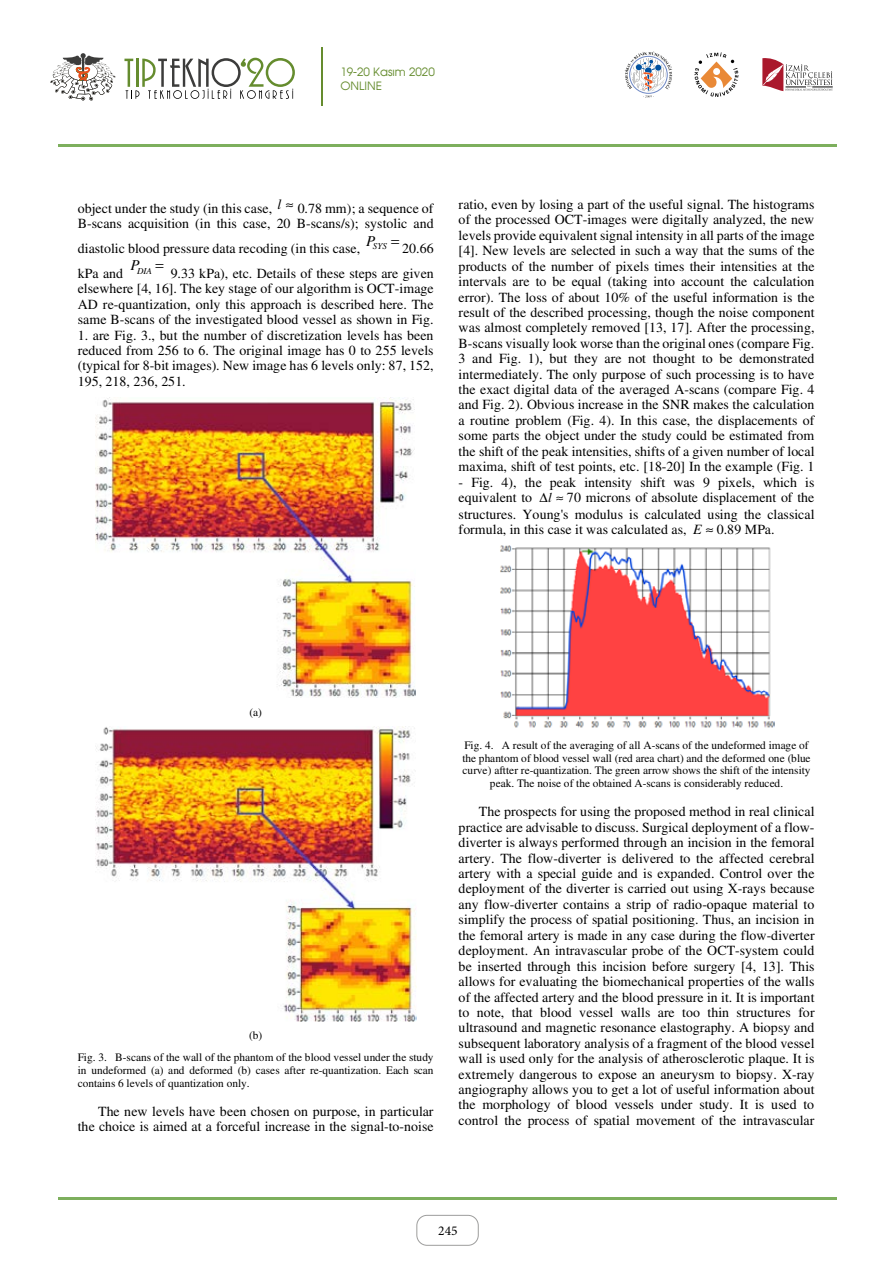
<style>
.page{position:relative;width:893px;height:1263px;background:#fff}
.page>*{position:absolute;margin:0;border:0;box-sizing:border-box;transform-origin:0 0}
.t1{font:13.95px/15.5px "Times";color:#000;text-align:justify}
.t2{font:13.5px "Minion Pro";color:#000}
.t3{font:11.55px/13.8px "Avalon Plain";color:#658c2e}
.t4{font:11.4px/13px "Times";color:#000;text-align:center}
.t5{font:italic 9px "Times";color:#000}
.s1{font-style:italic;font-size:13.5px}
.s2{font-style:italic;font-size:14.1px}
</style>
<div class="page">
<div style="left:417px;top:1215px;width:61px;height:30px;border:1px solid #9d9d9c;border-radius:10px"></div>
<hr style="left:58px;top:1197px;width:779px;height:2px;background:#7daf5d">
<hr style="left:58px;top:145px;width:779px;height:2px;background:#7daf5d">
<svg style="left:50px;top:53px;width:65px;height:48px"></svg>
<svg style="left:124px;top:58px;width:171px;height:41px"></svg>
<svg style="left:625px;top:52px;width:47px;height:46px"></svg>
<svg style="left:762px;top:58px;width:71px;height:33px"></svg>
<svg style="left:694px;top:52px;width:44px;height:45px"></svg>
<hr style="left:321px;top:47px;width:2px;height:58px;background:#658c2e">
<img style="left:95px;top:397px;width:321px;height:300px">
<img style="left:95px;top:726px;width:321px;height:295px">
<img style="left:500px;top:546px;width:275px;height:182px">
<p class="t3" style="left:340px;top:65px;width:96px">19-20 Kasım 2020<br>ONLINE</p>
<p class="t1" style="left:78px;top:201px;width:358px">object under the study (in this case, <sup>l</sup> ≈ 0.78 mm); a sequence of<br>B-scans acquisition (in this case, 20 B-scans/s); systolic and</p>
<p class="t1" style="left:78px;top:237px;width:357px;line-height:24.8px">diastolic blood pressure data recoding (in this case, <sup>P</sup><sup>SYS</sup> 20.66 kPa and</p>
<p class="t5" style="left:130px;top:266px;width:23px"><sup>P</sup>DIA</p>
<p class="t1" style="left:78px;top:267px;width:358px;text-indent:93px">9.33 kPa), etc. Details of these steps are given elsewhere [4, 16]. The key stage of our algorithm is OCT-image AD re-quantization, only this approach is described here. The same B-scans of the investigated blood vessel as shown in Fig.</p>
<p class="t1" style="left:78px;top:328px;width:357px">1. are Fig. 3., but the number of discretization levels has been reduced from 256 to 6. The original image has 0 to 255 levels (typical for 8-bit images). New image has 6 levels only: 87, 152, 195, 218, 236, 251.</p>
<p class="t1" style="left:459px;top:198px;width:358px">ratio, even by losing a part of the useful signal. The histograms of the processed OCT-images were digitally analyzed, the new levels provide equivalent signal intensity in all parts of the image [4]. New levels are selected in such a way that the sums of the products of the number of pixels times their intensities at the intervals are to be equal (taking into account the calculation error). The loss of about 10% of the useful information is the result of the described processing, though the noise component was almost completely removed [13, 17]. After the processing, B-scans visually look worse than the original ones (compare Fig.<br>3 and Fig. 1), but they are not thought to be demonstrated intermediately. The only purpose of such processing is to have the exact digital data of the averaged A-scans (compare Fig. 4 and Fig. 2). Obvious increase in the SNR makes the calculation a routine problem (Fig. 4). In this case, the displacements of some parts the object under the study could be estimated from the shift of the peak intensities, shifts of a given number of local maxima, shift of test points, etc. [18-20] In the example (Fig. 1</p>
<p class="t1" style="left:459px;top:475px;width:357px;line-height:15.9px">- Fig. 4), the peak intensity shift was 9 pixels, which is equivalent to ∆<span class="s1">l</span> ≈ 70 microns of absolute displacement of the structures. Young's modulus is calculated using the classical formula, in this case it was calculated as, <span class="s2">E</span> ≈ 0.89 MPa.</p>
<p class="t4" style="left:249px;top:706px;width:14px">(a)</p>
<p class="t4" style="left:78px;top:1026px;width:357px;line-height:21.3px">(b)<br>Fig. 3. B-scans of the wall of the phantom of the blood vessel under the study</p>
<p class="t4" style="left:78px;top:1064px;width:357px;text-align:left">in undeformed (a) and deformed (b) cases after re-quantization. Each scan contains 6 levels of quantization only.</p>
<p class="t1" style="left:78px;top:1104px;width:357px;text-align:right">The new levels have been chosen on purpose, in particular the choice is aimed at a forceful increase in the signal-to-noise</p>
<p class="t4" style="left:462px;top:739px;width:350px">Fig. 4. A result of the averaging of all A-scans of the undeformed image of the phantom of blood vessel wall (red area chart) and the deformed one (blue curve) aftter re-quantization. The green arrow shows the shift of the intensity peak. The noise of the obtained A-scans is considerably reduced.</p>
<p class="t1" style="left:459px;top:805px;width:358px;text-indent:20px">The prospects for using the proposed method in real clinical practice are advisable to discuss. Surgical deployment of a flow&shy;diverter is always performed through an incision in the femoral artery. The flow-diverter is delivered to the affected cerebral artery with a special guide and is expanded. Control over the deployment of the diverter is carried out using X-rays because any flow-diverter contains a strip of radio-opaque material to simplify the process of spatial positioning. Thus, an incision in the femoral artery is made in any case during the flow-diverter deployment. An intravascular probe of the OCT-system could be inserted through this incision before surgery [4, 13]. This allows for evaluating the biomechanical properties of the walls of the affected artery and the blood pressure in it. It is important to note, that blood vessel walls are too thin structures for ultrasound and magnetic resonance elastography. A biopsy and subsequent laboratory analysis of a fragment of the blood vessel wall is used only for the analysis of atherosclerotic plaque. It is extremely dangerous to expose an aneurysm to biopsy. X-ray angiography allows you to get a lot of useful information about the morphology of blood vessels under study. It is used to control the process of spatial movement of the intravascular</p>
<p class="t2" style="left:438px;top:1222px;width:21px">245</p>
</div>
